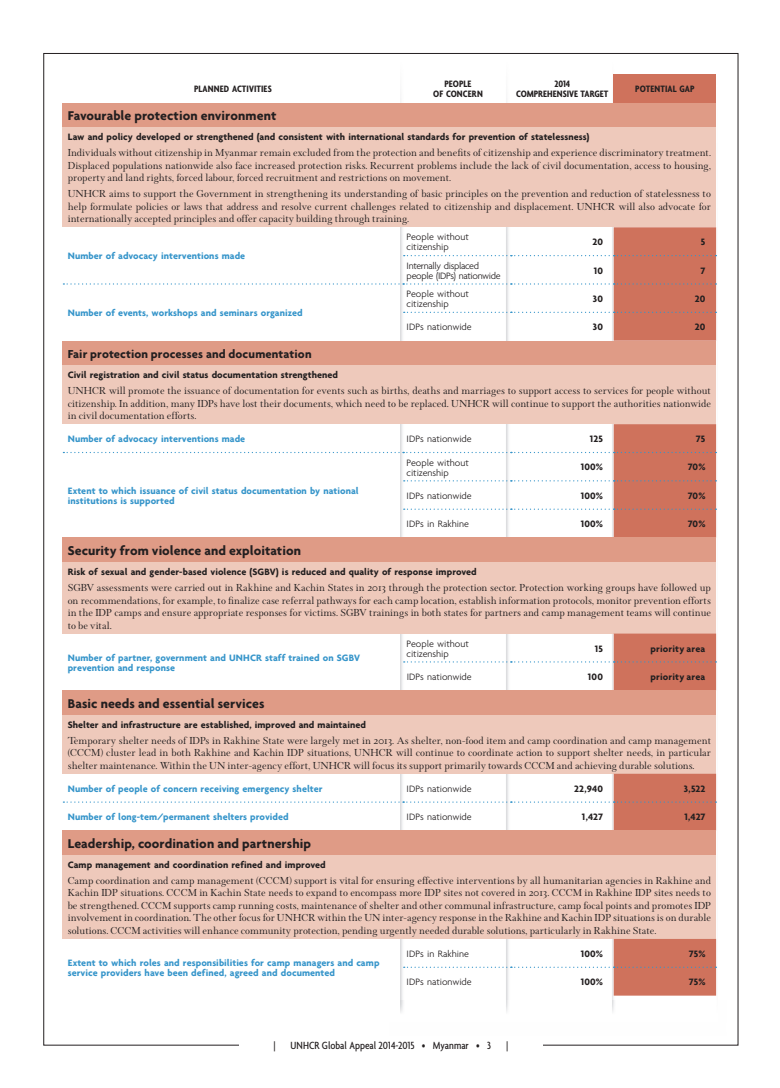
<style>
.page{position:relative;width:780px;height:1088px;background:#fff}
.page>*{position:absolute;margin:0;border:0;box-sizing:border-box;transform-origin:0 0}
.t1{font:700 13.75px "Agenda";letter-spacing:.005em;color:#231f20}
.t2{font:700 12.5px "Agenda";letter-spacing:.01em;color:#231f20}
.t3{font:11.25px/12.5px "Wessex";color:#231f20;text-align:justify}
.t4{font:500 condensed 11.25px "Agenda";letter-spacing:-.005em;color:#231f20}
.t5{font:700 10px/10px "Agenda";letter-spacing:.005em;color:#3695ca}
.t6{font:700 10px "Agenda";letter-spacing:.005em;color:#231f20}
.t7{font:300 10px/10px "Agenda";letter-spacing:-.01em;color:#231f20}
.t8{font:700 condensed 10px/10px "Agenda";letter-spacing:.005em;color:#231f20;text-align:center}
.t9{font:300 10px/10px "Agenda";letter-spacing:-.035em;color:#231f20}
</style>
<div class="page">
<div style="left:613px;top:74px;width:103px;height:29px;background:#cf725c"></div>
<div style="left:63px;top:103px;width:653px;height:25px;background:#df9b86"></div>
<div style="left:63px;top:128px;width:653px;height:99px;background:#eec9bb"></div>
<svg style="left:63px;top:227px;width:653px;height:114px"></svg>
<div style="left:63px;top:341px;width:653px;height:24px;background:#df9b86"></div>
<div style="left:63px;top:365px;width:653px;height:59px;background:#eec9bb"></div>
<svg style="left:63px;top:424px;width:653px;height:113px"></svg>
<div style="left:63px;top:537px;width:653px;height:25px;background:#df9b86"></div>
<div style="left:63px;top:562px;width:653px;height:71px;background:#eec9bb"></div>
<svg style="left:403px;top:633px;width:313px;height:57px"></svg>
<div style="left:63px;top:690px;width:653px;height:25px;background:#df9b86"></div>
<div style="left:63px;top:715px;width:653px;height:59px;background:#eec9bb"></div>
<svg style="left:63px;top:774px;width:653px;height:56px"></svg>
<div style="left:63px;top:830px;width:653px;height:25px;background:#df9b86"></div>
<div style="left:63px;top:855px;width:653px;height:84px;background:#eec9bb"></div>
<svg style="left:403px;top:939px;width:313px;height:56px"></svg>
<img style="left:400px;top:1000px;width:108px;height:13px">
<p class="t8" style="left:194px;top:84px;width:79px">PLANNED ACTIVITIES</p>
<p class="t8" style="left:433px;top:79px;width:51px">PEOPLE<br>OF CONCERN</p>
<p class="t8" style="left:516px;top:79px;width:94px">2014<br>COMPREHENSIVE TARGET</p>
<p class="t8" style="left:635px;top:84px;width:61px">POTENTIAL GAP</p>
<p class="t1" style="left:68px;top:108px;width:210px">Favourable protection environment</p>
<p class="t6" style="left:68px;top:131px;width:523px">Law and policy developed or strengthened (and consistent with international standards for prevention of statelessness)</p>
<p class="t3" style="left:68px;top:147px;width:645px">Individuals without citizenship in Myanmar remain excluded from the protection and benefits of citizenship and experience discriminatory treatment.<br>Displaced populations nationwide also face increased protection risks. Recurrent problems include the lack of civil documentation, access to housing, property and land rights, forced labour, forced recruitment and restrictions on movement.</p>
<p class="t3" style="left:68px;top:188px;width:644px">UNHCR aims to support the Government in strengthening its understanding of basic principles on the prevention and reduction of statelessness to help formulate policies or laws that address and resolve current challenges related to citizenship and displacement. UNHCR will also advocate for internationally accepted principles and offer capacity building through training.</p>
<p class="t5" style="left:68px;top:251px;width:179px">Number of advocacy interventions made</p>
<p class="t7" style="left:406px;top:232px;width:64px">People without citizenship</p>
<p class="t6" style="left:592px;top:236px;width:12px">20</p>
<p class="t6" style="left:701px;top:236px;width:6px">5</p>
<p class="t9" style="left:406px;top:260px;width:95px">Internally displaced people (IDPs) nationwide</p>
<p class="t6" style="left:593px;top:264px;width:11px">10</p>
<p class="t6" style="left:700px;top:264px;width:6px">7</p>
<p class="t5" style="left:68px;top:308px;width:236px">Number of events, workshops and seminars organized</p>
<p class="t7" style="left:406px;top:289px;width:64px">People without citizenship</p>
<p class="t6" style="left:593px;top:293px;width:12px">30</p>
<p class="t6" style="left:694px;top:293px;width:12px">20</p>
<p class="t7" style="left:406px;top:322px;width:67px">IDPs nationwide</p>
<p class="t6" style="left:593px;top:321px;width:12px">30</p>
<p class="t6" style="left:694px;top:321px;width:12px">20</p>
<p class="t2" style="left:68px;top:346px;width:245px">Fair protection processes and documentation</p>
<p class="t6" style="left:68px;top:369px;width:272px">Civil registration and civil status documentation strengthened</p>
<p class="t3" style="left:68px;top:385px;width:645px">UNHCR will promote the issuance of documentation for events such as births, deaths and marriages to support access to services for people without citizenship. In addition, many IDPs have lost their documents, which need to be replaced. UNHCR will continue to support the authorities nationwide in civil documentation efforts.</p>
<p class="t5" style="left:68px;top:434px;width:179px">Number of advocacy interventions made</p>
<p class="t7" style="left:406px;top:434px;width:67px">IDPs nationwide</p>
<p class="t6" style="left:590px;top:433px;width:15px">125</p>
<p class="t6" style="left:695px;top:433px;width:11px">75</p>
<p class="t5" style="left:68px;top:485px;width:292px">Extent to which issuance of civil status documentation by national institutions is supported</p>
<p class="t7" style="left:406px;top:457px;width:64px">People without citizenship</p>
<p class="t6" style="left:580px;top:461px;width:24px">100%</p>
<p class="t6" style="left:687px;top:461px;width:19px">70%</p>
<p class="t7" style="left:406px;top:490px;width:67px">IDPs nationwide</p>
<p class="t6" style="left:580px;top:489px;width:24px">100%</p>
<p class="t6" style="left:687px;top:489px;width:19px">70%</p>
<p class="t7" style="left:406px;top:519px;width:64px">IDPs in Rakhine</p>
<p class="t6" style="left:580px;top:518px;width:24px">100%</p>
<p class="t6" style="left:687px;top:518px;width:19px">70%</p>
<p class="t1" style="left:68px;top:542px;width:235px">Security from violence and exploitation</p>
<p class="t6" style="left:68px;top:566px;width:410px">Risk of sexual and gender-based violence (SGBV) is reduced and quality of response improved</p>
<p class="t3" style="left:68px;top:581px;width:645px">SGBV assessments were carried out in Rakhine and Kachin States in 2013 through the protection sector. Protection working groups have followed up on recommendations, for example, to finalize case referral pathways for each camp location, establish information protocols, monitor prevention efforts in the IDP camps and ensure appropriate responses for victims. SGBV trainings in both states for partners and camp management teams will continue to be vital.</p>
<p class="t5" style="left:68px;top:652px;width:294px">Number of partner, government and UNHCR staff trained on SGBV prevention and response</p>
<p class="t7" style="left:406px;top:638px;width:64px">People without citizenship</p>
<p class="t6" style="left:595px;top:642px;width:10px">15</p>
<p class="t6" style="left:650px;top:642px;width:56px">priority area</p>
<p class="t7" style="left:406px;top:671px;width:67px">IDPs nationwide</p>
<p class="t6" style="left:588px;top:670px;width:17px">100</p>
<p class="t6" style="left:650px;top:670px;width:56px">priority area</p>
<p class="t1" style="left:68px;top:695px;width:198px">Basic needs and essential services</p>
<p class="t6" style="left:68px;top:718px;width:300px">Shelter and infrastructure are established, improved and maintained</p>
<p class="t3" style="left:68px;top:734px;width:645px">Temporary shelter needs of IDPs in Rakhine State were largely met in 2013. As shelter, non-food item and camp coordination and camp management (CCCM) cluster lead in both Rakhine and Kachin IDP situations, UNHCR will continue to coordinate action to support shelter needs, in particular shelter maintenance. Within the UN inter-agency effort, UNHCR will focus its support primarily towards CCCM and achieving durable solutions.</p>
<p class="t5" style="left:68px;top:783px;width:256px">Number of people of concern receiving emergency shelter</p>
<p class="t7" style="left:406px;top:783px;width:67px">IDPs nationwide</p>
<p class="t6" style="left:574px;top:782px;width:30px">22,940</p>
<p class="t6" style="left:683px;top:782px;width:23px">3,522</p>
<p class="t5" style="left:68px;top:811px;width:222px">Number of long-tem/permanent shelters provided</p>
<p class="t7" style="left:406px;top:812px;width:67px">IDPs nationwide</p>
<p class="t6" style="left:582px;top:811px;width:23px">1,427</p>
<p class="t6" style="left:684px;top:811px;width:23px">1,427</p>
<p class="t1" style="left:68px;top:835px;width:245px">Leadership, coordination and partnership</p>
<p class="t6" style="left:68px;top:858px;width:259px">Camp management and coordination refined and improved</p>
<p class="t3" style="left:68px;top:874px;width:645px">Camp coordination and camp management (CCCM) support is vital for ensuring effective interventions by all humanitarian agencies in Rakhine and Kachin IDP situations. CCCM in Kachin State needs to expand to encompass more IDP sites not covered in 2013. CCCM in Rakhine IDP sites needs to be strengthened. CCCM supports camp running costs, maintenance of shelter and other communal infrastructure, camp focal points and promotes IDP involvement in coordination. The other focus for UNHCR within the UN inter-agency response in the Rakhine and Kachin IDP situations is on durable solutions. CCCM activities will enhance community protection, pending urgently needed durable solutions, particularly in Rakhine State.</p>
<p class="t5" style="left:68px;top:957px;width:313px">Extent to which roles and responsibilities for camp managers and camp service providers have been defined, agreed and documented</p>
<p class="t7" style="left:406px;top:948px;width:64px">IDPs in Rakhine</p>
<p class="t6" style="left:580px;top:947px;width:24px">100%</p>
<p class="t6" style="left:688px;top:947px;width:18px">75%</p>
<p class="t7" style="left:406px;top:977px;width:67px">IDPs nationwide</p>
<p class="t6" style="left:580px;top:976px;width:24px">100%</p>
<p class="t6" style="left:688px;top:976px;width:18px">75%</p>
<p class="t4" style="left:273px;top:1039px;width:4px">|</p>
<p class="t4" style="left:290px;top:1039px;width:202px">UNHCR Global Appeal 2014-2015 • Myanmar • 3</p>
<p class="t4" style="left:506px;top:1039px;width:4px">|</p>
</div>
